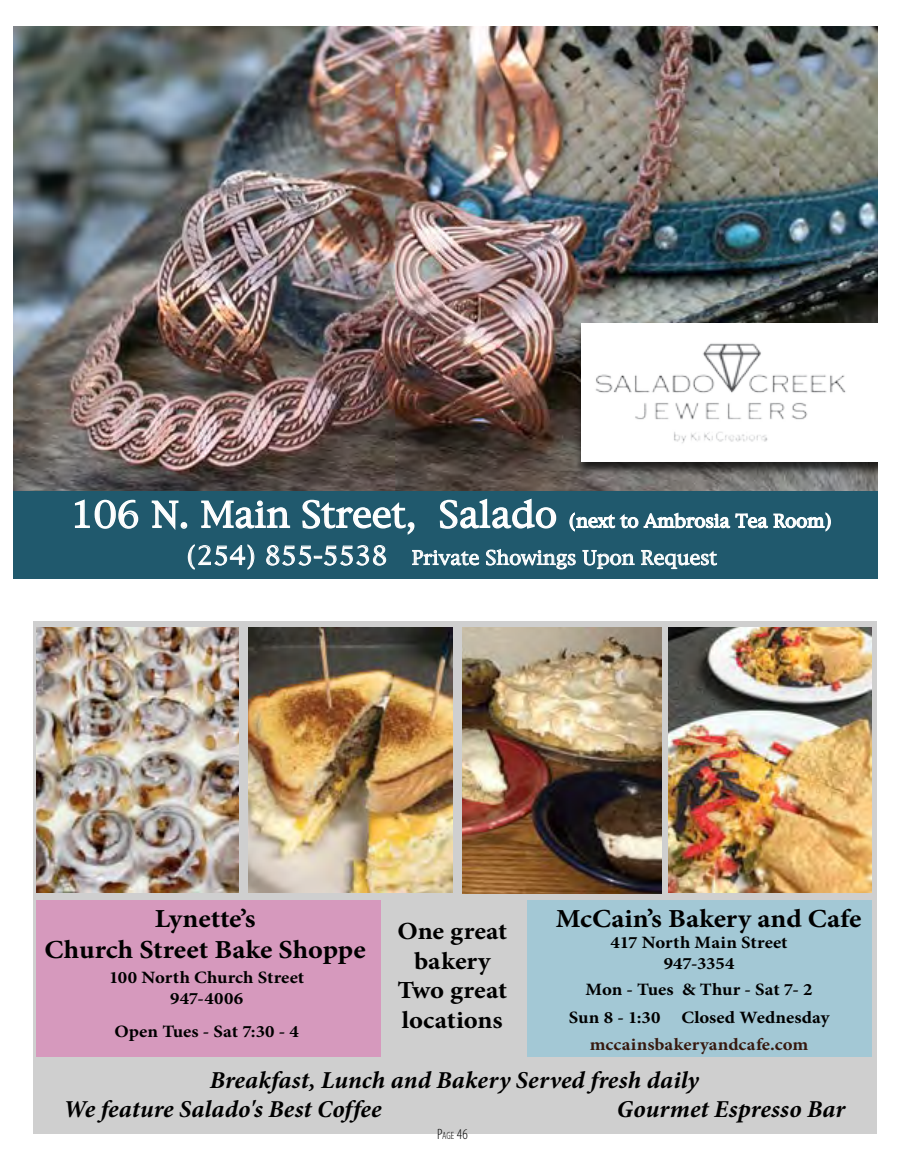
<style>
.page{position:relative;width:905px;height:1175px;background:#fff}
.page>*{position:absolute;margin:0;border:0;box-sizing:border-box;transform-origin:0 0}
.t1{font:700 25.95px/31.2px "Minion Pro";color:#000;text-align:center;scale:1.08 1}
.t2{font:italic 700 condensed 24.6px/29.4px "Minion Pro";letter-spacing:.005em;color:#000;scale:1.08 1}
.t3{font:700 24.6px/29.4px "Minion Pro";color:#000;text-align:center;scale:1.08 1}
.t4{font:18.6px "New York";color:#fff}
.t5{font:700 17.4px/20.9px "Minion Pro";letter-spacing:.005em;color:#000;text-align:center;scale:1.08 1}
.t6{font:700 17.4px "Minion Pro";letter-spacing:.005em;color:#37190f;scale:1.08 1}
.t7{font:17.25px "New York";color:#fff}
.t8{font:300 condensed 15px "Myriad Pro";color:#000}
.s1{font-size:34.35px}
.s2{font-size:24.3px}
.s3{font-size:10.5px}
</style>
<div class="page">
<div style="left:33px;top:621px;width:843px;height:512px;background:#cfcfcf"></div>
<img style="left:668px;top:627px;width:203px;height:265px">
<img style="left:36px;top:627px;width:203px;height:265px">
<img style="left:462px;top:627px;width:199px;height:266px">
<img style="left:248px;top:627px;width:204px;height:265px">
<div style="left:36px;top:900px;width:344px;height:157px;background:#d699bd"></div>
<div style="left:527px;top:900px;width:344px;height:157px;background:#a3c8d5"></div>
<img style="left:14px;top:26px;width:864px;height:465px">
<div style="left:14px;top:491px;width:864px;height:88px;background:#20596d"></div>
<svg style="left:74px;top:499px;width:65px;height:30px"></svg>
<svg style="left:151px;top:500px;width:37px;height:30px"></svg>
<svg style="left:201px;top:500px;width:90px;height:29px"></svg>
<svg style="left:302px;top:499px;width:113px;height:36px"></svg>
<svg style="left:439px;top:498px;width:118px;height:31px"></svg>
<svg style="left:569px;top:512px;width:262px;height:20px"></svg>
<svg style="left:188px;top:544px;width:66px;height:26px"></svg>
<svg style="left:266px;top:545px;width:120px;height:21px"></svg>
<svg style="left:412px;top:549px;width:67px;height:17px"></svg>
<svg style="left:486px;top:549px;width:90px;height:20px"></svg>
<svg style="left:582px;top:549px;width:135px;height:20px"></svg>
<div style="left:573px;top:322px;width:305px;height:154px;background:#000;opacity:.75"></div>
<div style="left:581px;top:323px;width:297px;height:139px;background:#fff"></div>
<img style="left:595px;top:343px;width:251px;height:101px">
<p class="t7" style="left:71px;top:510px;width:762px"><span class="s1">106 N. Main Street, Salado</span> (next to Ambrosia Tea Room)</p>
<p class="t4" style="left:186px;top:546px;width:532px"><span class="s2">(254) 855-5538</span> Private Showings Upon Request</p>
<h1 class="t1" style="left:44px;top:902px;width:299px">Lynette’s<br>Church Street Bake Shoppe</h1>
<p class="t5" style="left:109px;top:966px;width:182px">100 North Church Street<br>947-4006</p>
<p class="t5" style="left:114px;top:1020px;width:172px">Open Tues - Sat 7:30 - 4</p>
<h2 class="t3" style="left:397px;top:916px;width:103px">One great bakery<br>Two great locations</h2>
<h1 class="t1" style="left:556px;top:902px;width:284px">McCain’s Bakery and Cafe</h1>
<p class="t5" style="left:610px;top:931px;width:165px">417 North Main Street<br>947-3354</p>
<p class="t5" style="left:568px;top:976px;width:243px;line-height:27.5px">Mon - Tues &amp; Thur - Sat 7- 2<br>Sun 8 - 1:30 Closed Wednesday</p>
<p class="t6" style="left:589px;top:1031px;width:204px">mccainsbakeryandcafe.com</p>
<h2 class="t2" style="left:63px;top:1065px;width:590px;text-indent:146px">Breakfast, Lunch and Bakery Served fresh daily<br>We feature Salado's Best Coffee</h2>
<h2 class="t2" style="left:617px;top:1094px;width:213px">Gourmet Espresso Bar</h2>
<p class="t8" style="left:437px;top:1125px;width:32px">P<span class="s3">age</span> 46</p>
</div>
